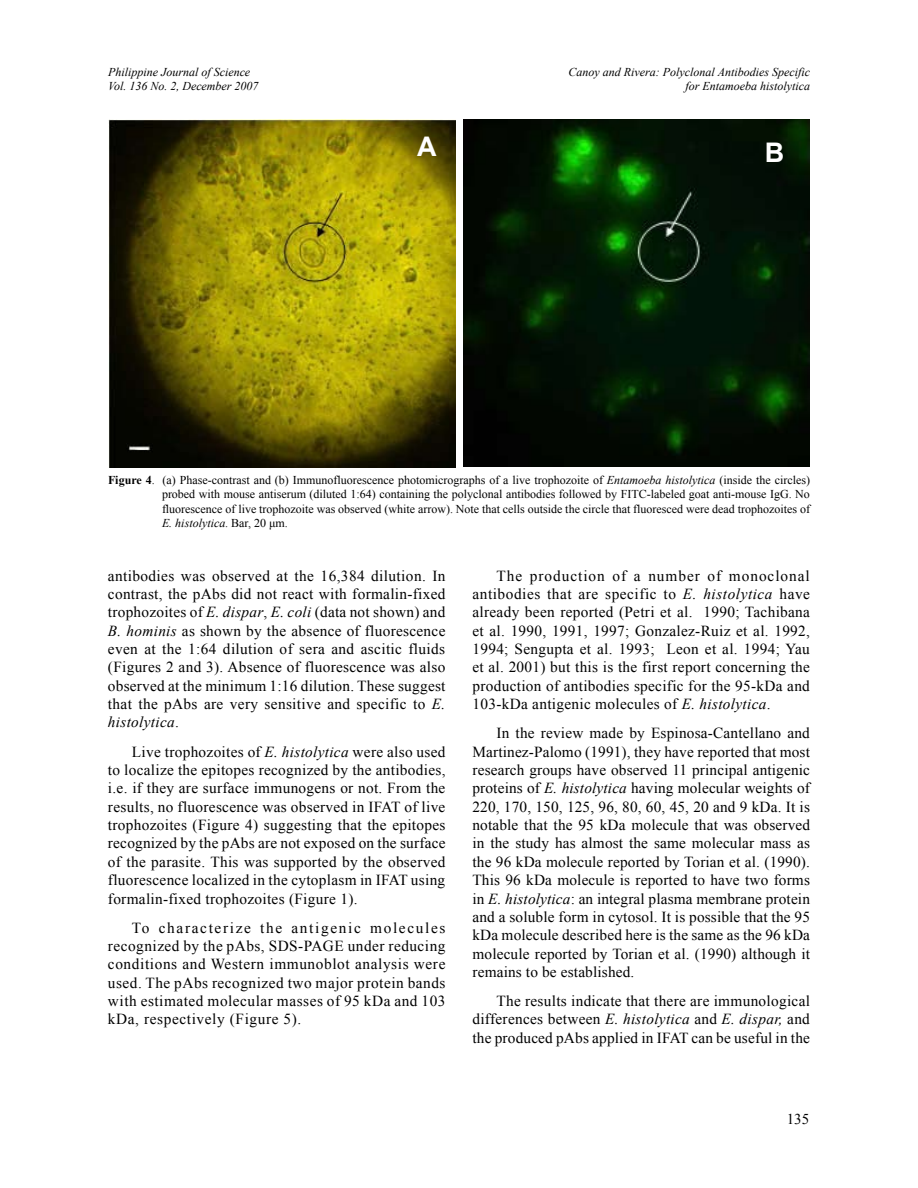
<style>
.page{position:relative;width:918px;height:1188px;background:#fff}
.page>*{position:absolute;margin:0;border:0;box-sizing:border-box;transform-origin:0 0}
.t1{font:700 27px "Arial";color:#fff}
.t2{font:15.3px/18.3px "Times New Roman";letter-spacing:.02em;color:#000;text-align:justify}
.t3{font:15px "Times New Roman";color:#000}
.t4{font:12px/14.4px "Times New Roman";color:#000;text-align:justify}
.t5{font:italic 12px/14.4px "Times New Roman";color:#000;text-align:right}
.s1{font-weight:700}
.s2{font-style:italic}
</style>
<div class="page">
<img style="left:108px;top:120px;width:348px;height:348px">
<img style="left:463px;top:120px;width:347px;height:347px">
<p class="t5" style="left:108px;top:64px;width:152px;text-align:left">Philippine Journal of Science<br>Vol. 136 No. 2, December 2007</p>
<p class="t5" style="left:569px;top:64px;width:243px">Canoy and Rivera: Polyclonal Antibodies Specific for Entamoeba histolytica</p>
<h1 class="t1" style="left:417px;top:129px;width:21px">A</h1>
<h1 class="t1" style="left:765px;top:135px;width:21px">B</h1>
<p class="t4" style="left:162px;top:472px;width:649px;text-indent:-54px"><span class="s1">Figure 4</span>. (a) Phase-contrast and (b) Immunofluorescence photomicrographs of a live trophozoite of <span class="s2">Entamoeba histolytica</span> (inside the circles) probed with mouse antiserum (diluted 1:64) containing the polyclonal antibodies followed by FITC-labeled goat anti-mouse IgG. No fluorescence of live trophozoite was observed (white arrow). Note that cells outside the circle that fluoresced were dead trophozoites of <span class="s2">E. histolytica</span>. Bar, 20 μm.</p>
<p class="t2" style="left:108px;top:566px;width:339px">antibodies was observed at the 16,384 dilution. In contrast, the pAbs did not react with formalin-fixed trophozoites of <span class="s2">E. dispar</span>, <span class="s2">E. coli</span> (data not shown) and <span class="s2">B. hominis</span> as shown by the absence of fluorescence even at the 1:64 dilution of sera and ascitic fluids (Figures 2 and 3). Absence of fluorescence was also observed at the minimum 1:16 dilution. These suggest that the pAbs are very sensitive and specific to <span class="s2">E. histolytica</span>.</p>
<p class="t2" style="left:108px;top:742px;width:339px;text-indent:24px">Live trophozoites of <span class="s2">E. histolytica</span> were also used to localize the epitopes recognized by the antibodies, i.e. if they are surface immunogens or not. From the results, no fluorescence was observed in IFAT of live trophozoites (Figure 4) suggesting that the epitopes recognized by the pAbs are not exposed on the surface of the parasite. This was supported by the observed fluorescence localized in the cytoplasm in IFAT using formalin-fixed trophozoites (Figure 1).</p>
<p class="t2" style="left:108px;top:918px;width:339px;text-indent:24px">To characterize the antigenic molecules recognized by the pAbs, SDS-PAGE under reducing conditions and Western immunoblot analysis were used. The pAbs recognized two major protein bands with estimated molecular masses of 95 kDa and 103 kDa, respectively (Figure 5).</p>
<p class="t2" style="left:472px;top:566px;width:339px;text-indent:24px">The production of a number of monoclonal antibodies that are specific to <span class="s2">E. histolytica</span> have already been reported (Petri et al. 1990; Tachibana et al. 1990, 1991, 1997; Gonzalez-Ruiz et al. 1992, 1994; Sengupta et al. 1993; Leon et al. 1994; Yau et al. 2001) but this is the first report concerning the production of antibodies specific for the 95-kDa and 103-kDa antigenic molecules of <span class="s2">E. histolytica</span>.</p>
<p class="t2" style="left:472px;top:724px;width:339px;text-indent:24px">In the review made by Espinosa-Cantellano and Martinez-Palomo (1991), they have reported that most research groups have observed 11 principal antigenic proteins of <span class="s2">E. histolytica</span> having molecular weights of 220, 170, 150, 125, 96, 80, 60, 45, 20 and 9 kDa. It is notable that the 95 kDa molecule that was observed in the study has almost the same molecular mass as the 96 kDa molecule reported by Torian et al. (1990).<br>This 96 kDa molecule is reported to have two forms in <span class="s2">E. histolytica</span>: an integral plasma membrane protein and a soluble form in cytosol. It is possible that the 95 kDa molecule described here is the same as the 96 kDa molecule reported by Torian et al. (1990) although it remains to be established.</p>
<p class="t2" style="left:472px;top:992px;width:339px;text-indent:24px">The results indicate that there are immunological differences between <span class="s2">E. histolytica</span> and <span class="s2">E. dispar,</span> and the produced pAbs applied in IFAT can be useful in the</p>
<p class="t3" style="left:787px;top:1109px;width:24px">135</p>
</div>
